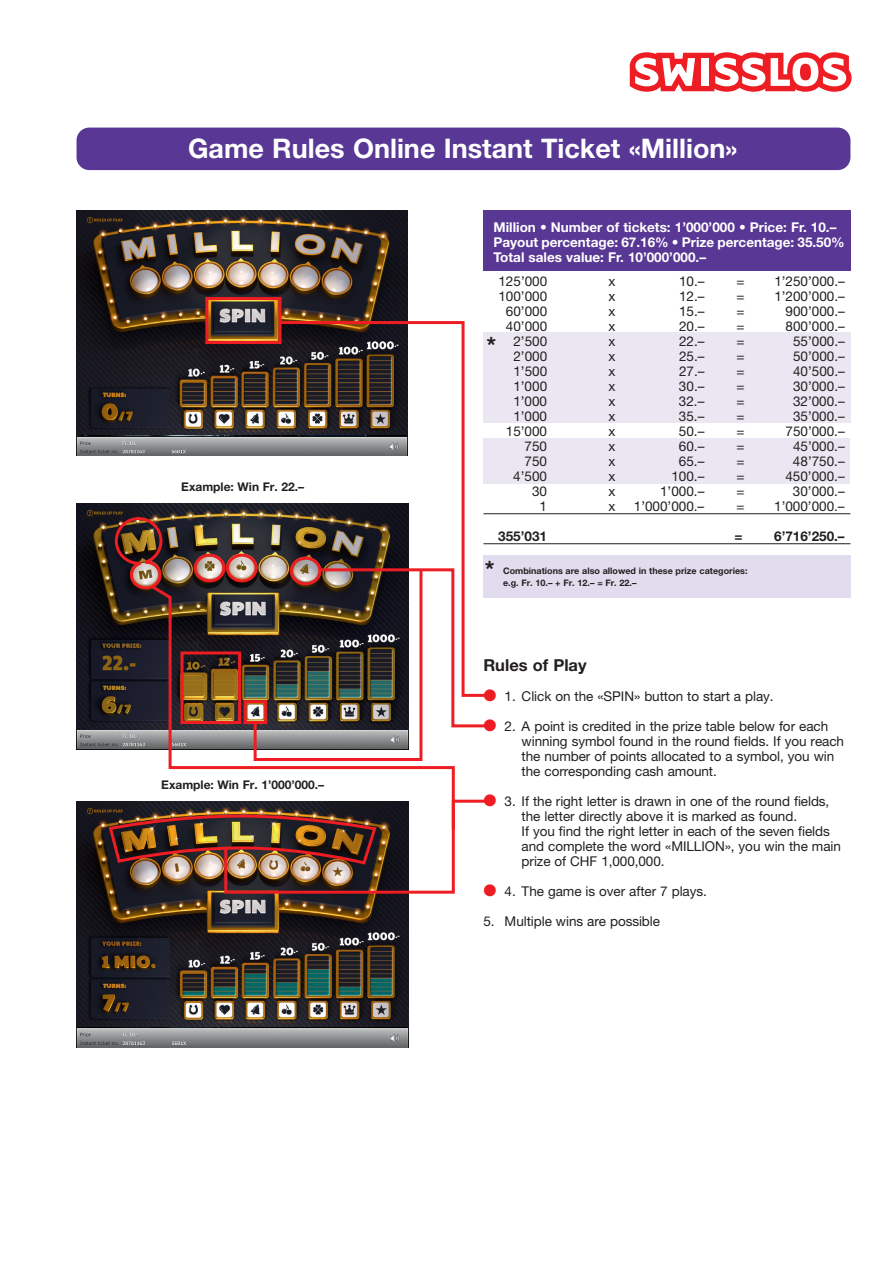
<style>
.page{position:relative;width:893px;height:1263px;background:#fff}
.page>*{position:absolute;margin:0;border:0;box-sizing:border-box;transform-origin:0 0}
.t1{font:700 27px "Helvetica Neue LT Std";color:#fff}
.t2{font:700 24px "Helvetica Neue LT Std";color:#231f20}
.t3{font:700 16.5px "Helvetica Neue LT Std";color:#231f20}
.t4{font:13.5px/15px "Helvetica Neue LT Std";letter-spacing:-.005em;color:#231f20}
.t5{font:700 13.5px/15px "Helvetica Neue LT Std";color:#fff}
.t6{font:700 13.5px "Helvetica Neue LT Std";color:#231f20}
.t7{font:700 12px "Helvetica Neue LT Std";color:#231f20}
.t8{font:700 9px/12px "Helvetica Neue LT Std";color:#231f20}
.s1{color:#ee1d23}
</style>
<div class="page">
<div style="left:483px;top:438px;width:367px;height:46px;background:#ebe7f2"></div>
<div style="left:483px;top:332px;width:367px;height:91px;background:#ebe7f2"></div>
<img style="left:77px;top:503px;width:200px;height:227px">
<img style="left:77px;top:210px;width:330px;height:226px">
<div style="left:77px;top:128px;width:773px;height:42px;background:#593795;border-radius:13px"></div>
<svg style="left:630px;top:52px;width:222px;height:40px"></svg>
<svg style="left:277px;top:320px;width:213px;height:247px"></svg>
<hr style="left:483px;top:513px;width:367px;height:1px;background:#231f20">
<hr style="left:483px;top:543px;width:367px;height:1px;background:#231f20">
<div style="left:483px;top:210px;width:368px;height:61px;background:#593795"></div>
<div style="left:205px;top:297px;width:76px;height:47px;border:3px solid #ee1d23"></div>
<div style="left:483px;top:555px;width:367px;height:42px;background:#e2ddee"></div>
<img style="left:77px;top:801px;width:331px;height:227px">
<div style="left:194px;top:554px;width:31px;height:28px;border:3px solid #ee1d23;border-radius:50%"></div>
<div style="left:226px;top:554px;width:32px;height:28px;border:3px solid #ee1d23;border-radius:50%"></div>
<div style="left:290px;top:557px;width:31px;height:28px;border:3px solid #ee1d23;border-radius:50%"></div>
<svg style="left:252px;top:567px;width:240px;height:161px"></svg>
<img style="left:107px;top:799px;width:383px;height:96px">
<svg style="left:149px;top:583px;width:307px;height:250px"></svg>
<img style="left:113px;top:516px;width:51px;height:75px">
<svg style="left:77px;top:436px;width:330px;height:20px;background:#898c8c"></svg>
<svg style="left:77px;top:1028px;width:331px;height:20px;background:#8f9293"></svg>
<h1 class="t1" style="left:188px;top:132px;width:551px">Game Rules Online Instant Ticket «Million»</h1>
<p class="t7" style="left:181px;top:480px;width:124px">Example: Win Fr. 22.–</p>
<p class="t7" style="left:161px;top:777px;width:165px">Example: Win Fr. 1’000’000.–</p>
<p class="t5" style="left:493px;top:219px;width:353px">Million • Number of tickets: 1’000’000 • Price: Fr. 10.–<br>Payout percentage: 67.16% • Prize percentage: 35.50%<br>Total sales value: Fr. 10’000’000.–</p>
<p class="t4" style="left:498px;top:273px;width:50px">125’000</p>
<p class="t4" style="left:609px;top:273px;width:8px">x</p>
<p class="t4" style="left:679px;top:273px;width:27px">10.–</p>
<p class="t4" style="left:737px;top:273px;width:10px">=</p>
<p class="t4" style="left:774px;top:273px;width:72px">1’250’000.–</p>
<p class="t4" style="left:498px;top:288px;width:50px">100’000</p>
<p class="t4" style="left:609px;top:288px;width:8px">x</p>
<p class="t4" style="left:679px;top:288px;width:27px">12.–</p>
<p class="t4" style="left:737px;top:288px;width:10px">=</p>
<p class="t4" style="left:774px;top:288px;width:72px">1’200’000.–</p>
<p class="t4" style="left:506px;top:303px;width:43px">60’000</p>
<p class="t4" style="left:608px;top:303px;width:8px">x</p>
<p class="t4" style="left:679px;top:303px;width:27px">15.–</p>
<p class="t4" style="left:737px;top:303px;width:10px">=</p>
<p class="t4" style="left:786px;top:303px;width:61px">900’000.–</p>
<p class="t4" style="left:506px;top:318px;width:43px">40’000</p>
<p class="t4" style="left:608px;top:318px;width:8px">x</p>
<p class="t4" style="left:679px;top:318px;width:27px">20.–</p>
<p class="t4" style="left:737px;top:318px;width:10px">=</p>
<p class="t4" style="left:786px;top:318px;width:61px">800’000.–</p>
<p class="t4" style="left:513px;top:333px;width:35px">2’500</p>
<p class="t4" style="left:608px;top:333px;width:8px">x</p>
<p class="t4" style="left:679px;top:333px;width:27px">22.–</p>
<p class="t4" style="left:737px;top:333px;width:10px">=</p>
<p class="t4" style="left:793px;top:333px;width:53px">55’000.–</p>
<p class="t4" style="left:513px;top:348px;width:35px">2’000</p>
<p class="t4" style="left:608px;top:348px;width:8px">x</p>
<p class="t4" style="left:679px;top:348px;width:27px">25.–</p>
<p class="t4" style="left:737px;top:348px;width:10px">=</p>
<p class="t4" style="left:793px;top:348px;width:53px">50’000.–</p>
<p class="t4" style="left:513px;top:363px;width:35px">1’500</p>
<p class="t4" style="left:608px;top:363px;width:8px">x</p>
<p class="t4" style="left:679px;top:363px;width:27px">27.–</p>
<p class="t4" style="left:736px;top:363px;width:10px">=</p>
<p class="t4" style="left:793px;top:363px;width:53px">40’500.–</p>
<p class="t4" style="left:513px;top:378px;width:35px">1’000</p>
<p class="t4" style="left:608px;top:378px;width:8px">x</p>
<p class="t4" style="left:679px;top:378px;width:27px">30.–</p>
<p class="t4" style="left:736px;top:378px;width:10px">=</p>
<p class="t4" style="left:793px;top:378px;width:53px">30’000.–</p>
<p class="t4" style="left:513px;top:393px;width:35px">1’000</p>
<p class="t4" style="left:608px;top:393px;width:8px">x</p>
<p class="t4" style="left:679px;top:393px;width:27px">32.–</p>
<p class="t4" style="left:736px;top:393px;width:10px">=</p>
<p class="t4" style="left:793px;top:393px;width:53px">32’000.–</p>
<p class="t4" style="left:513px;top:408px;width:35px">1’000</p>
<p class="t4" style="left:608px;top:408px;width:8px">x</p>
<p class="t4" style="left:679px;top:408px;width:27px">35.–</p>
<p class="t4" style="left:736px;top:408px;width:10px">=</p>
<p class="t4" style="left:793px;top:408px;width:53px">35’000.–</p>
<p class="t4" style="left:506px;top:423px;width:43px">15’000</p>
<p class="t4" style="left:608px;top:423px;width:8px">x</p>
<p class="t4" style="left:679px;top:423px;width:27px">50.–</p>
<p class="t4" style="left:736px;top:423px;width:10px">=</p>
<p class="t4" style="left:785px;top:423px;width:61px">750’000.–</p>
<p class="t4" style="left:525px;top:438px;width:24px">750</p>
<p class="t4" style="left:608px;top:438px;width:8px">x</p>
<p class="t4" style="left:679px;top:438px;width:27px">60.–</p>
<p class="t4" style="left:736px;top:438px;width:10px">=</p>
<p class="t4" style="left:793px;top:438px;width:53px">45’000.–</p>
<p class="t4" style="left:525px;top:453px;width:24px">750</p>
<p class="t4" style="left:608px;top:453px;width:8px">x</p>
<p class="t4" style="left:679px;top:453px;width:27px">65.–</p>
<p class="t4" style="left:736px;top:453px;width:10px">=</p>
<p class="t4" style="left:793px;top:453px;width:53px">48’750.–</p>
<p class="t4" style="left:513px;top:468px;width:35px">4’500</p>
<p class="t4" style="left:608px;top:468px;width:8px">x</p>
<p class="t4" style="left:671px;top:468px;width:35px">100.–</p>
<p class="t4" style="left:736px;top:468px;width:10px">=</p>
<p class="t4" style="left:785px;top:468px;width:61px">450’000.–</p>
<p class="t4" style="left:532px;top:483px;width:17px">30</p>
<p class="t4" style="left:608px;top:483px;width:8px">x</p>
<p class="t4" style="left:660px;top:483px;width:46px">1’000.–</p>
<p class="t4" style="left:736px;top:483px;width:10px">=</p>
<p class="t4" style="left:793px;top:483px;width:53px">30’000.–</p>
<p class="t4" style="left:540px;top:498px;width:9px">1</p>
<p class="t4" style="left:608px;top:498px;width:8px">x</p>
<p class="t4" style="left:634px;top:498px;width:72px">1’000’000.–</p>
<p class="t4" style="left:736px;top:498px;width:10px">=</p>
<p class="t4" style="left:774px;top:498px;width:72px">1’000’000.–</p>
<p class="t6" style="left:498px;top:527px;width:50px">355’031</p>
<p class="t6" style="left:734px;top:527px;width:10px">=</p>
<p class="t6" style="left:774px;top:527px;width:72px">6’716’250.–</p>
<h2 class="t2" style="left:486px;top:331px;width:11px">*</h2>
<h2 class="t2" style="left:485px;top:555px;width:11px">*</h2>
<p class="t8" style="left:503px;top:564px;width:246px">Combinations are also allowed in these prize categories: e.g. Fr. 10.– + Fr. 12.– = Fr. 22.–</p>
<p class="t3" style="left:483px;top:655px;width:105px">Rules of Play</p>
<p class="t4" style="left:483px;top:689px;width:292px"><span class="s1">●</span> 1. Click on the «SPIN» button to start a play.</p>
<p class="t4" style="left:522px;top:719px;width:324px;text-indent:-38px"><span class="s1">●</span> 2. A point is credited in the prize table below for each winning symbol found in the round fields. If you reach the number of points allocated to a symbol, you win the corresponding cash amount.</p>
<p class="t4" style="left:522px;top:794px;width:321px;text-indent:-38px"><span class="s1">●</span> 3. If the right letter is drawn in one of the round fields, the letter directly above it is marked as found.<br>If you find the right letter in each of the seven fields and complete the word «MILLION», you win the main prize of CHF 1,000,000.</p>
<p class="t4" style="left:483px;top:884px;width:225px"><span class="s1">●</span> 4. The game is over after 7 plays.</p>
<p class="t4" style="left:483px;top:914px;width:178px">5. Multiple wins are possible</p>
</div>
